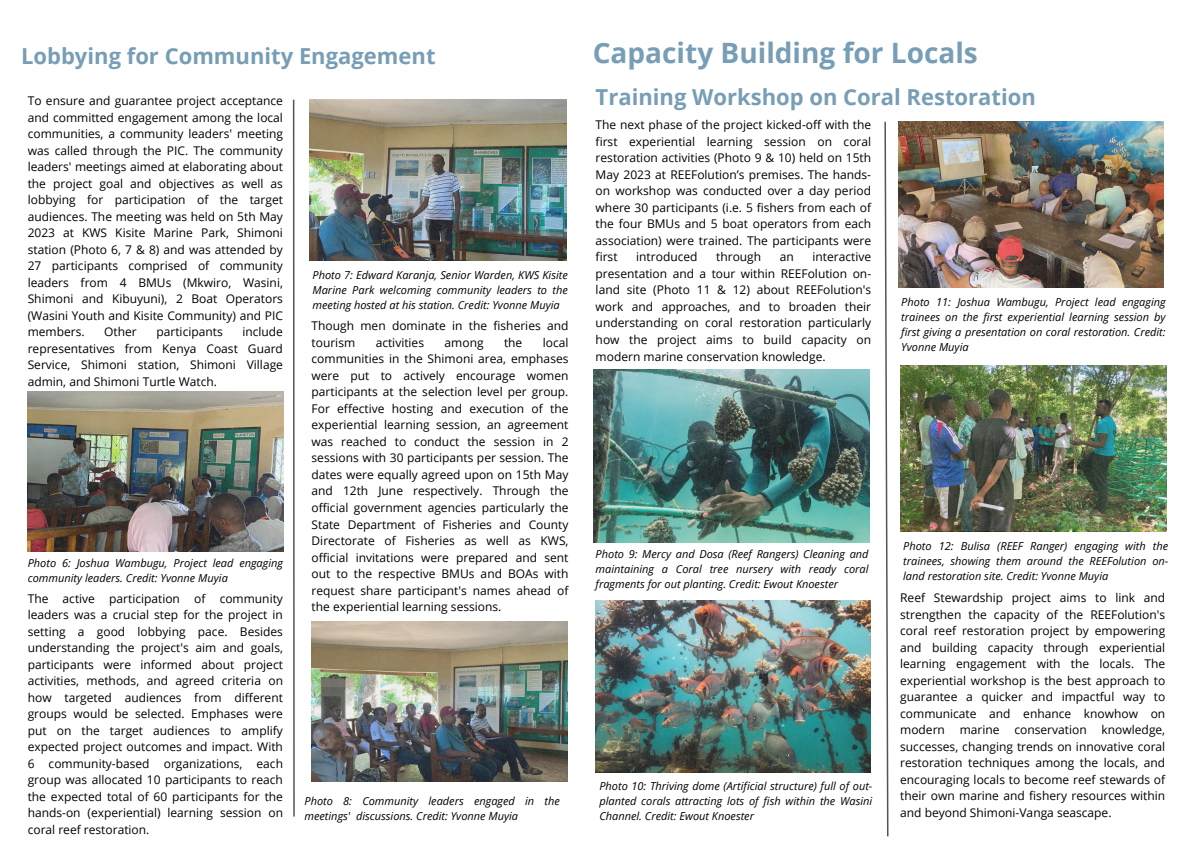
<style>
.page{position:relative;width:1191px;height:843px;background:#fff}
.page>*{position:absolute;margin:0;border:0;box-sizing:border-box;transform-origin:0 0}
.t1{font:700 28px "Open Sans";color:#779eb6}
.t2{font:700 22px "Open Sans";color:#779eb6}
.t3{font:12px/16.5px "Open Sans";color:#000;text-align:justify}
.t4{font:italic 11px/15px "Open Sans";color:#000;text-align:justify}
</style>
<div class="page">
<img style="left:311px;top:621px;width:257px;height:160px">
<img style="left:310px;top:100px;width:257px;height:160px">
<img style="left:898px;top:122px;width:265px;height:165px">
<img style="left:595px;top:600px;width:275px;height:172px">
<img style="left:594px;top:370px;width:275px;height:172px">
<img style="left:900px;top:365px;width:265px;height:166px">
<svg style="left:884px;top:121px;width:5px;height:716px"></svg>
<svg style="left:292px;top:99px;width:3px;height:718px"></svg>
<img style="left:28px;top:391px;width:255px;height:160px">
<p class="t2" style="left:21px;top:40px;width:416px">Lobbying for Community Engagement</p>
<p class="t1" style="left:592px;top:33px;width:386px">Capacity Building for Locals</p>
<p class="t3" style="left:28px;top:92px;width:257px">To ensure and guarantee project acceptance and committed engagement among the local communities, a community leaders' meeting was called through the PIC. The community leaders' meetings aimed at elaborating about the project goal and objectives as well as lobbying for participation of the target audiences. The meeting was held on 5th May 2023 at KWS Kisite Marine Park, Shimoni station (Photo 6, 7 &amp; 8) and was attended by 27 participants comprised of community leaders from 4 BMUs (Mkwiro, Wasini, Shimoni and Kibuyuni), 2 Boat Operators (Wasini Youth and Kisite Community) and PIC members.</p>
<p class="t3" style="left:28px;top:323px;width:257px;text-indent:215px">include representatives from Kenya Coast Guard Service, Shimoni station, Shimoni Village admin, and Shimoni Turtle Watch.</p>
<p class="t3" style="left:104px;top:323px;width:34px">Other</p>
<p class="t3" style="left:156px;top:323px;width:68px">participants</p>
<p class="t4" style="left:28px;top:555px;width:257px">Photo 6: Joshua Wambugu, Project lead engaging community leaders. Credit: Yvonne Muyia</p>
<p class="t3" style="left:28px;top:589px;width:257px">The active participation of community leaders was a crucial step for the project in setting a good lobbying pace. Besides understanding the project's aim and goals, participants were informed about project activities, methods, and agreed criteria on how targeted audiences from different groups would be selected. Emphases were put on the target audiences to amplify expected project outcomes and impact. With 6 community-based organizations, each group was allocated 10 participants to reach the expected total of 60 participants for the hands-on (experiential) learning session on coral reef restoration.</p>
<p class="t4" style="left:312px;top:267px;width:257px">Photo 7: Edward Karanja, Senior Warden, KWS Kisite Marine Park welcoming community leaders to the meeting hosted at his station. Credit: Yvonne Muyia</p>
<p class="t3" style="left:311px;top:317px;width:258px">Though men dominate in the fisheries and tourism</p>
<p class="t3" style="left:311px;top:334px;width:258px;text-indent:231px">local communities in the Shimoni area, emphases were put to actively encourage women participants at the selection level per group.<br>For effective hosting and execution of the experiential learning session, an agreement was reached to conduct the session in 2 sessions with 30 participants per session. The dates were equally agreed upon on 15th May and 12th June respectively. Through the official government agencies particularly the State Department of Fisheries and County Directorate of Fisheries as well as KWS, official invitations were prepared and sent out to the respective BMUs and BOAs with request share participant's names ahead of the experiential learning sessions.</p>
<p class="t3" style="left:375px;top:334px;width:50px">activities</p>
<p class="t3" style="left:444px;top:334px;width:40px">among</p>
<p class="t3" style="left:504px;top:334px;width:20px">the</p>
<p class="t4" style="left:304px;top:792px;width:257px">Photo 8: Community leaders engaged in the meetings' discussions. Credit: Yvonne Muyia</p>
<p class="t2" style="left:595px;top:82px;width:441px">Training Workshop on Coral Restoration</p>
<p class="t3" style="left:595px;top:116px;width:277px">The next phase of the project kicked-off with the first experiential learning session on coral restoration activities (Photo 9 &amp; 10) held on 15th May 2023 at REEFolution’s premises. The hands&shy;on workshop was conducted over a day period where 30 participants (i.e. 5 fishers from each of the four BMUs and 5 boat operators from each association) were trained. The participants were first</p>
<p class="t3" style="left:636px;top:248px;width:63px">introduced</p>
<p class="t3" style="left:716px;top:248px;width:47px">through</p>
<p class="t3" style="left:779px;top:248px;width:16px">an</p>
<p class="t3" style="left:595px;top:248px;width:277px;text-indent:217px">interactive presentation and a tour within REEFolution on&shy;land site (Photo 11 &amp; 12) about REEFolution's work and approaches, and to broaden their understanding on coral restoration particularly how the project aims to build capacity on modern marine conservation knowledge.</p>
<p class="t4" style="left:901px;top:294px;width:266px">Photo 11: Joshua Wambugu, Project lead engaging trainees on the first experiential learning session by first giving a presentation on coral restoration. Credit:<br>Yvonne Muyia</p>
<p class="t4" style="left:595px;top:546px;width:274px">Photo 9: Mercy and Dosa (Reef Rangers) Cleaning and maintaining a Coral tree nursery with ready coral fragments for out planting. Credit: Ewout Knoester</p>
<p class="t4" style="left:903px;top:537px;width:266px">Photo 12: Bulisa (REEF Ranger) engaging with the trainees, showing them around the REEFolution on&shy;land restoration site. Credit: Yvonne Muyia</p>
<p class="t3" style="left:900px;top:589px;width:266px">Reef Stewardship project aims to link and strengthen the capacity of the REEFolution's coral reef restoration project by empowering and building capacity through experiential learning engagement with the locals. The experiential workshop is the best approach to guarantee a quicker and impactful way to communicate and enhance knowhow on modern marine conservation knowledge, successes, changing trends on innovative coral restoration techniques among the locals, and encouraging locals to become reef stewards of their own marine and fishery resources within and beyond Shimoni-Vanga seascape.</p>
<p class="t4" style="left:599px;top:777px;width:274px">Photo 10: Thriving dome (Artificial structure) full of out&shy;planted corals attracting lots of fish within the Wasini Channel. Credit: Ewout Knoester</p>
</div>
